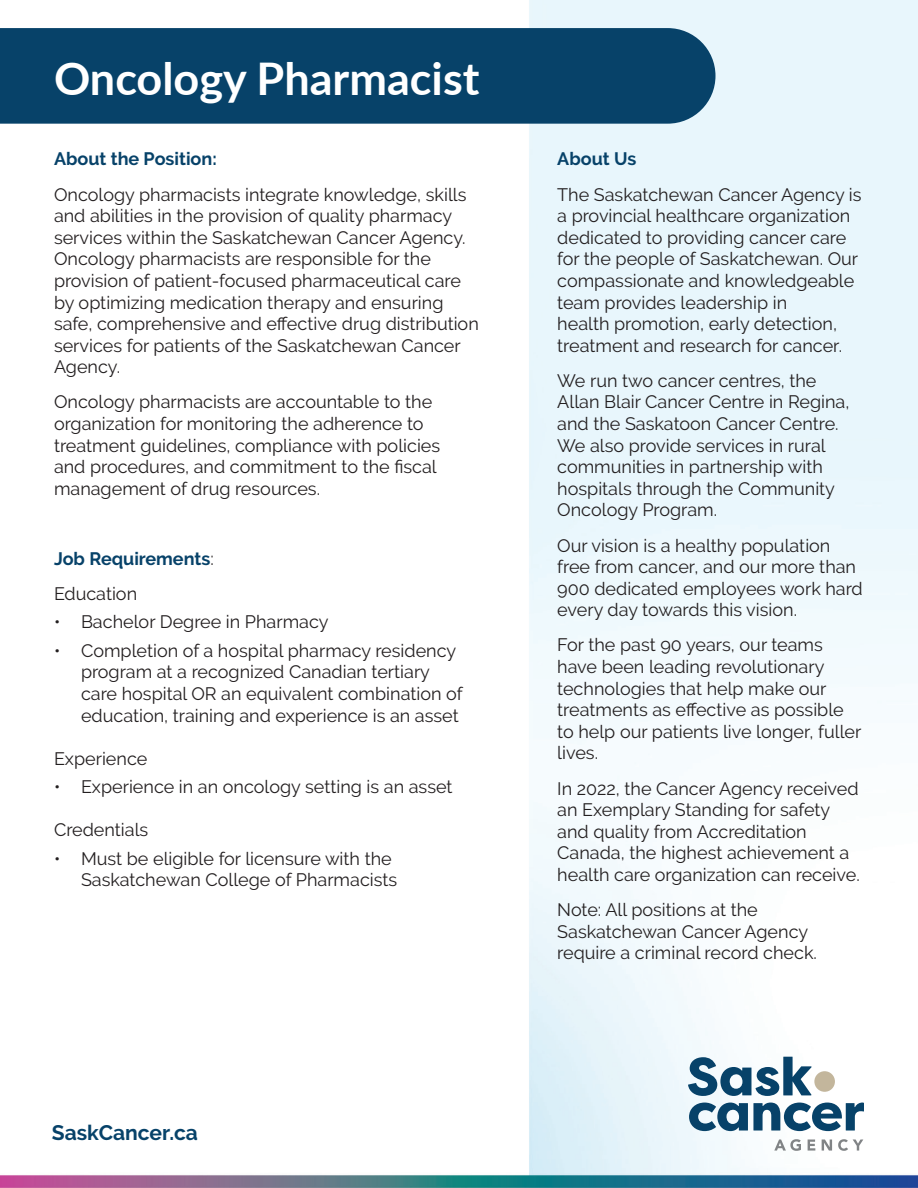
<style>
.page{position:relative;width:918px;height:1188px;background:#fff}
.page>*{position:absolute;margin:0;border:0;box-sizing:border-box;transform-origin:0 0}
.t1{font:700 45px "Lato";color:#fff}
.t2{font:700 21px "Raleway";color:#074269}
.t3{font:18px/21.6px "Raleway";color:#231f20}
.t4{font:700 18px/35.1px "Raleway";color:#074269}
.s1{font-weight:400;color:#231f20}
</style>
<div class="page">
<img style="left:0;top:0;width:918px;height:1188px">
<div style="left:814px;top:1071px;width:21px;height:21px;background:#c3b69c;border-radius:50%"></div>
<svg style="left:689px;top:1103px;width:175px;height:28px"></svg>
<svg style="left:688px;top:1057px;width:124px;height:39px"></svg>
<svg style="left:774px;top:1139px;width:27px;height:12px"></svg>
<svg style="left:808px;top:1140px;width:7px;height:11px"></svg>
<svg style="left:822px;top:1140px;width:10px;height:11px"></svg>
<svg style="left:838px;top:1139px;width:25px;height:12px"></svg>
<div style="left:0;top:28px;width:716px;height:96px;background:#074269"></div>
<h1 class="t1" style="left:54px;top:46px;width:427px">Oncology Pharmacist</h1>
<p class="t4" style="left:54px;top:142px;width:164px">About the Position:</p>
<p class="t3" style="left:54px;top:183px;width:426px">Oncology pharmacists integrate knowledge, skills and abilities in the provision of quality pharmacy services within the Saskatchewan Cancer Agency.<br>Oncology pharmacists are responsible for the provision of patient-focused pharmaceutical care by optimizing medication therapy and ensuring safe, comprehensive and effective drug distribution services for patients of the Saskatchewan Cancer Agency.</p>
<p class="t3" style="left:54px;top:391px;width:388px">Oncology pharmacists are accountable to the organization for monitoring the adherence to treatment guidelines, compliance with policies and procedures, and commitment to the fiscal management of drug resources.</p>
<p class="t4" style="left:54px;top:541px;width:161px">Job Requirements<span class="s1">:<br>Education</span></p>
<p class="t3" style="left:54px;top:611px;width:276px">• Bachelor Degree in Pharmacy</p>
<p class="t3" style="left:81px;top:640px;width:383px;text-indent:-27px">• Completion of a hospital pharmacy residency program at a recognized Canadian tertiary care hospital OR an equivalent combination of education, training and experience is an asset</p>
<p class="t3" style="left:54px;top:748px;width:95px">Experience</p>
<p class="t3" style="left:54px;top:776px;width:400px">• Experience in an oncology setting is an asset</p>
<p class="t3" style="left:54px;top:819px;width:96px">Credentials</p>
<p class="t3" style="left:81px;top:848px;width:318px;text-indent:-27px">• Must be eligible for licensure with the<br>Saskatchewan College of Pharmacists</p>
<p class="t2" style="left:52px;top:1121px;width:148px">SaskCancer.ca</p>
<p class="t4" style="left:557px;top:142px;width:81px">About Us</p>
<p class="t3" style="left:557px;top:183px;width:306px">The Saskatchewan Cancer Agency is a provincial healthcare organization dedicated to providing cancer care for the people of Saskatchewan. Our compassionate and knowledgeable team provides leadership in<br>health promotion, early detection, treatment and research for cancer.</p>
<p class="t3" style="left:557px;top:370px;width:294px">We run two cancer centres, the<br>Allan Blair Cancer Centre in Regina, and the Saskatoon Cancer Centre.<br>We also provide services in rural communities in partnership with hospitals through the Community<br>Oncology Program.</p>
<p class="t3" style="left:557px;top:534px;width:307px">Our vision is a healthy population free from cancer, and our more than 900 dedicated employees work hard every day towards this vision.</p>
<p class="t3" style="left:557px;top:634px;width:306px">For the past 90 years, our teams have been leading revolutionary technologies that help make our treatments as effective as possible to help our patients live longer, fuller lives.</p>
<p class="t3" style="left:557px;top:777px;width:304px">In 2022, the Cancer Agency received an Exemplary Standing for safety and quality from Accreditation Canada, the highest achievement a health care organization can receive.</p>
<p class="t3" style="left:557px;top:899px;width:261px">Note: All positions at the<br>Saskatchewan Cancer Agency require a criminal record check.</p>
</div>
